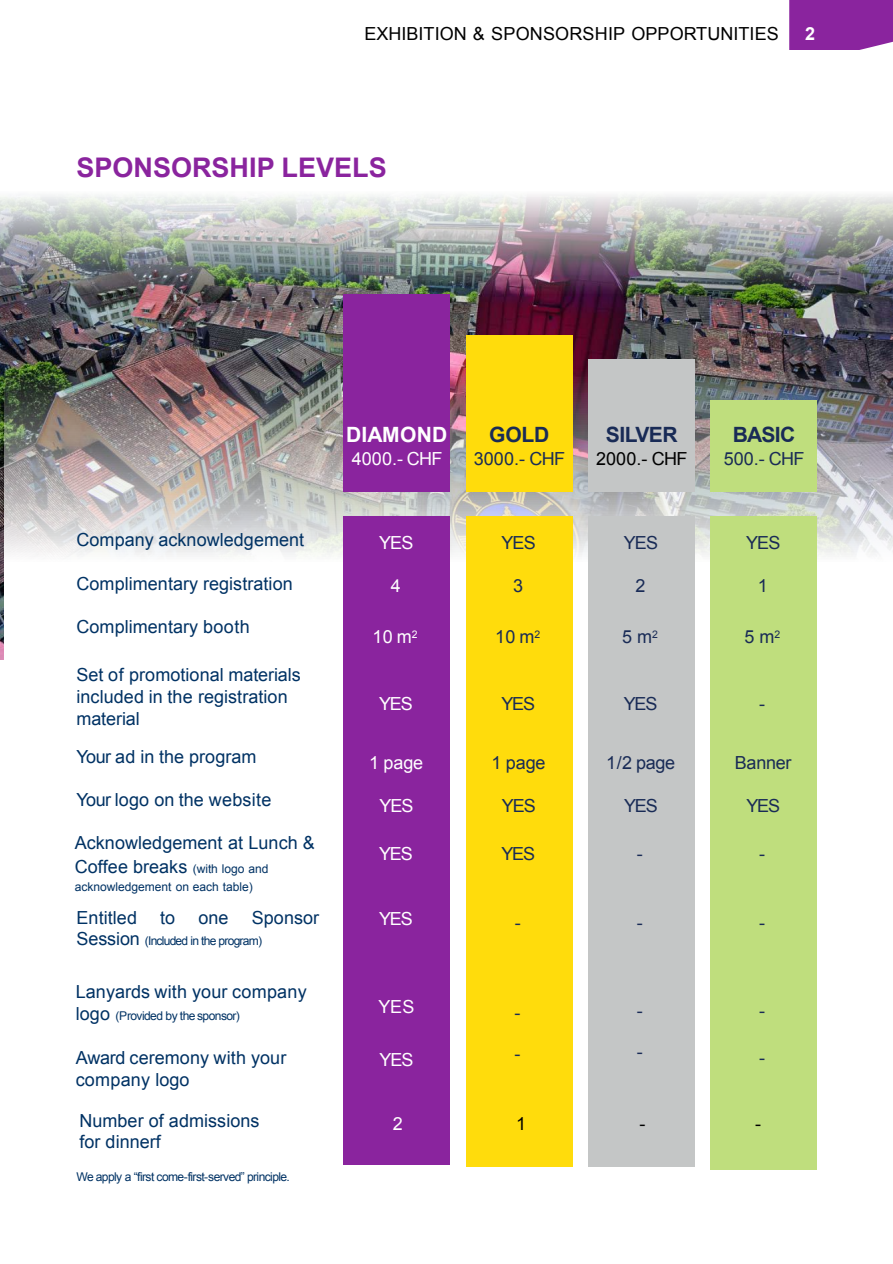
<style>
.page{position:relative;width:893px;height:1264px;background:#fff}
.page>*{position:absolute;margin:0;border:0;box-sizing:border-box;transform-origin:0 0}
.t1{font:700 27px "Arial";color:#8a249e}
.t2{font:700 21px "Arial";letter-spacing:-.025em;color:#192b56}
.t3{font:700 21px "Arial";letter-spacing:.005em;color:#fff}
.t4{font:18px/21.6px "Arial";letter-spacing:.005em;color:#003264}
.t5{font:18px "Arial";letter-spacing:-.04em;color:#192b56}
.t6{font:18px "Arial";letter-spacing:.005em;color:#000}
.t7{font:18px "Arial";letter-spacing:-.045em;color:#fff}
.t8{font:700 18px "Arial";color:#fff}
.t9{font:12px "Arial";letter-spacing:-.05em;color:#003264}
.t10{font:12px "Arial";letter-spacing:-.005em;color:#003264}
.s1{font-size:12px}
.s2{font-size:18px}
</style>
<div class="page">
<img style="left:0;top:293px;width:892px;height:366px">
<div style="left:789px;top:0;width:103px;height:50px;background:#8a249e"></div>
<img style="left:5px;top:369px;width:887px;height:454px">
<img style="left:0;top:195px;width:892px;height:98px">
<div style="left:343px;top:400px;width:107px;height:91px;background:#8a249e"></div>
<div style="left:466px;top:400px;width:106px;height:91px;background:#ffdc0c"></div>
<div style="left:588px;top:400px;width:106px;height:91px;background:#c4c6c6"></div>
<div style="left:710px;top:400px;width:106px;height:91px;background:#bfde7d"></div>
<div style="left:343px;top:516px;width:107px;height:648px;background:#8a249e"></div>
<div style="left:466px;top:516px;width:106px;height:650px;background:#ffdc0c"></div>
<div style="left:588px;top:516px;width:106px;height:650px;background:#c4c6c6"></div>
<div style="left:710px;top:516px;width:106px;height:653px;background:#bfde7d"></div>
<div style="left:343px;top:294px;width:107px;height:109px;background:#8a249e"></div>
<div style="left:466px;top:334px;width:106px;height:66px;background:#ffdc0c"></div>
<div style="left:588px;top:359px;width:106px;height:44px;background:#c4c6c6"></div>
<p class="t6" style="left:364px;top:22px;width:415px">EXHIBITION &amp; SPONSORSHIP OPPORTUNITIES</p>
<p class="t8" style="left:805px;top:22px;width:12px">2</p>
<h1 class="t1" style="left:76px;top:150px;width:312px">SPONSORSHIP LEVELS</h1>
<p class="t4" style="left:76px;top:529px;width:229px">Company acknowledgement</p>
<p class="t4" style="left:76px;top:573px;width:218px">Complimentary registration</p>
<p class="t4" style="left:76px;top:616px;width:175px">Complimentary booth</p>
<p class="t4" style="left:76px;top:664px;width:226px">Set of promotional materials included in the registration material</p>
<p class="t4" style="left:76px;top:745px;width:181px">Your ad in the program</p>
<p class="t4" style="left:76px;top:788px;width:196px">Your logo on the website</p>
<p class="t4" style="left:75px;top:831px;width:242px;line-height:23.4px">Acknowledgement at Lunch &amp;<br>Coffee breaks <span class="s1">(with logo and</span></p>
<p class="t10" style="left:75px;top:878px;width:179px">acknowledgement on each table)</p>
<p class="t4" style="left:76px;top:906px;width:62px">Entitled</p>
<p class="t4" style="left:160px;top:906px;width:17px">to</p>
<p class="t4" style="left:198px;top:906px;width:32px">one</p>
<p class="t4" style="left:252px;top:906px;width:69px">Sponsor</p>
<p class="t9" style="left:76px;top:932px;width:187px"><span class="s2">Session</span> (Included in the program)</p>
<p class="t4" style="left:76px;top:981px;width:232px">Lanyards with your company</p>
<p class="t9" style="left:76px;top:1007px;width:166px"><span class="s2">logo</span> (Provided by the sponsor)</p>
<p class="t4" style="left:76px;top:1046px;width:212px">Award ceremony with your company logo</p>
<p class="t3" style="left:346px;top:421px;width:103px">DIAMOND</p>
<p class="t7" style="left:352px;top:446px;width:92px">4000.- CHF</p>
<p class="t7" style="left:379px;top:531px;width:36px">YES</p>
<p class="t7" style="left:391px;top:574px;width:12px">4</p>
<p class="t7" style="left:372px;top:625px;width:47px">10 m<sup>2</sup></p>
<p class="t7" style="left:379px;top:691px;width:35px">YES</p>
<p class="t7" style="left:369px;top:750px;width:56px">1 page</p>
<p class="t7" style="left:379px;top:793px;width:35px">YES</p>
<p class="t7" style="left:379px;top:841px;width:35px">YES</p>
<p class="t7" style="left:379px;top:906px;width:35px">YES</p>
<p class="t7" style="left:378px;top:994px;width:37px">YES</p>
<p class="t7" style="left:379px;top:1047px;width:35px">YES</p>
<p class="t2" style="left:489px;top:421px;width:62px">GOLD</p>
<p class="t5" style="left:474px;top:446px;width:93px">3000.- CHF</p>
<p class="t5" style="left:501px;top:531px;width:36px">YES</p>
<p class="t5" style="left:513px;top:574px;width:12px">3</p>
<p class="t5" style="left:495px;top:625px;width:47px">10 m<sup>2</sup></p>
<p class="t5" style="left:501px;top:691px;width:35px">YES</p>
<p class="t5" style="left:491px;top:750px;width:56px">1 page</p>
<p class="t5" style="left:502px;top:793px;width:35px">YES</p>
<p class="t5" style="left:501px;top:841px;width:35px">YES</p>
<p class="t5" style="left:515px;top:910px;width:7px">-</p>
<p class="t5" style="left:514px;top:1000px;width:7px">-</p>
<p class="t5" style="left:514px;top:1041px;width:7px">-</p>
<p class="t2" style="left:605px;top:421px;width:73px">SILVER</p>
<p class="t6" style="left:596px;top:446px;width:93px">2000.- CHF</p>
<p class="t5" style="left:624px;top:531px;width:36px">YES</p>
<p class="t5" style="left:635px;top:574px;width:12px">2</p>
<p class="t5" style="left:622px;top:625px;width:37px">5 m<sup>2</sup></p>
<p class="t5" style="left:623px;top:691px;width:35px">YES</p>
<p class="t5" style="left:606px;top:750px;width:70px">1/2 page</p>
<p class="t5" style="left:624px;top:793px;width:35px">YES</p>
<p class="t5" style="left:636px;top:841px;width:7px">-</p>
<p class="t5" style="left:636px;top:910px;width:7px">-</p>
<p class="t5" style="left:636px;top:998px;width:7px">-</p>
<p class="t5" style="left:636px;top:1039px;width:7px">-</p>
<p class="t2" style="left:732px;top:421px;width:64px">BASIC</p>
<p class="t5" style="left:723px;top:446px;width:82px">500.- CHF</p>
<p class="t5" style="left:746px;top:531px;width:36px">YES</p>
<p class="t5" style="left:757px;top:574px;width:12px">1</p>
<p class="t5" style="left:744px;top:625px;width:37px">5 m<sup>2</sup></p>
<p class="t5" style="left:759px;top:691px;width:7px">-</p>
<p class="t5" style="left:734px;top:750px;width:58px">Banner</p>
<p class="t5" style="left:746px;top:793px;width:35px">YES</p>
<p class="t5" style="left:759px;top:841px;width:7px">-</p>
<p class="t5" style="left:759px;top:910px;width:7px">-</p>
<p class="t5" style="left:759px;top:998px;width:7px">-</p>
<p class="t5" style="left:759px;top:1045px;width:7px">-</p>
<p class="t4" style="left:79px;top:1109px;width:182px">Number of admissions for dinnerf</p>
<p class="t7" style="left:393px;top:1111px;width:12px">2</p>
<p class="t6" style="left:516px;top:1111px;width:12px">1</p>
<p class="t6" style="left:639px;top:1111px;width:7px">-</p>
<p class="t6" style="left:755px;top:1111px;width:7px">-</p>
<p class="t9" style="left:76px;top:1169px;width:215px">We apply a “first come-first-served” principle.</p>
</div>
